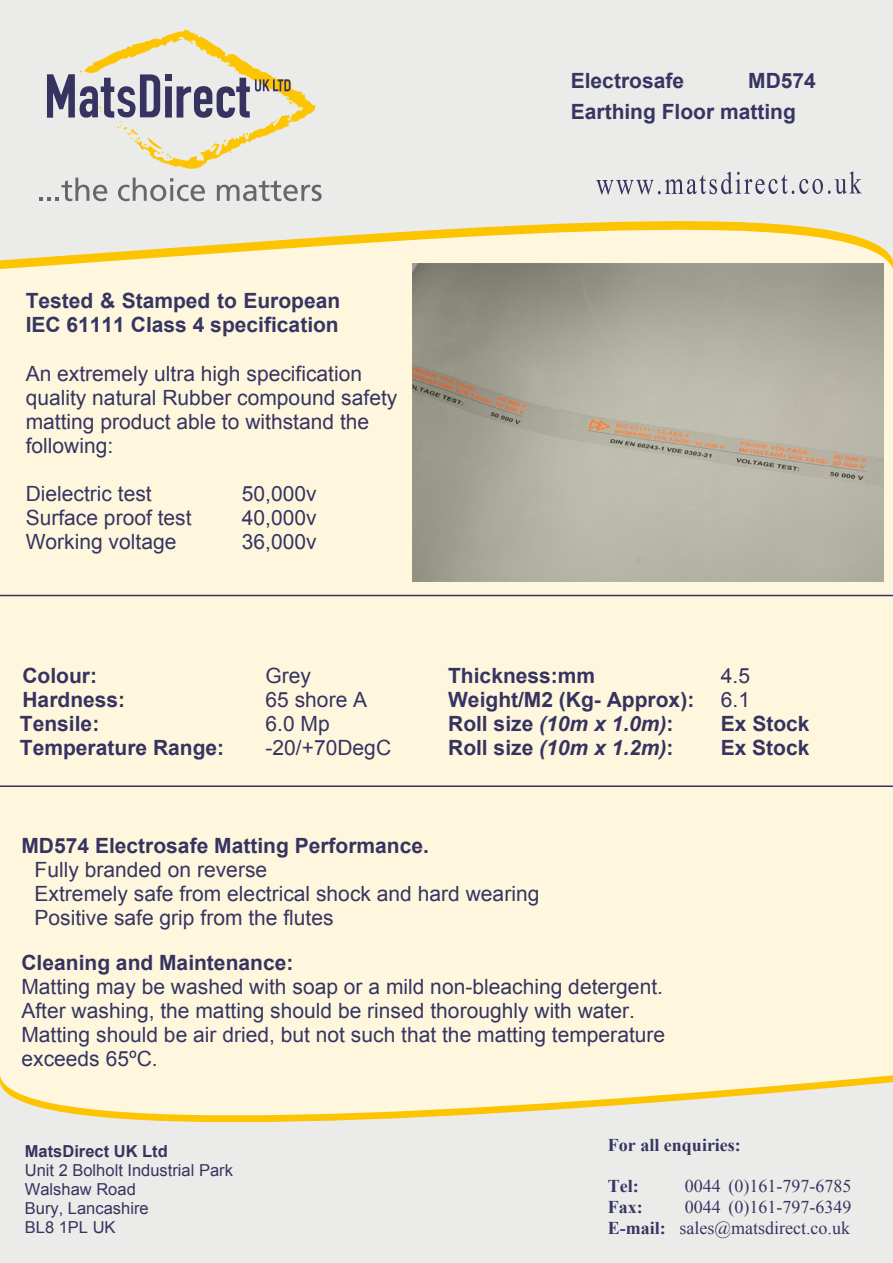
<style>
.page{position:relative;width:893px;height:1263px;background:#fff}
.page>*{position:absolute;margin:0;border:0;box-sizing:border-box;transform-origin:0 0}
.t1{font:21px/24.2px "Arial";color:#363563}
.t2{font:700 21px "Arial";color:#373361}
.t3{font:700 21px/24.2px "Arial";color:#363563}
.t4{font:italic 700 21px "Arial";color:#373361}
.t5{font:21px "Arial";color:#373361}
.t6{font:18px/20.7px "Times New Roman";color:#363563;text-align:right}
.t7{font:700 18px "Times New Roman";color:#363563}
.t8{font:16.5px/18.9px "Arial";color:#373361}
.t9{font:700 16.5px "Arial";color:#373361}
.s1{font-style:normal}
.s2{font-weight:700}
</style>
<div class="page">
<div style="left:0;top:126px;width:893px;height:1137px;background:#fef7dd"></div>
<svg style="left:0;top:260px;width:893px;height:9px"></svg>
<svg style="left:0;top:0;width:893px;height:260px;background:#edebdf"></svg>
<svg style="left:39px;top:178px;width:68px;height:23px;background:#cacbca"></svg>
<svg style="left:118px;top:178px;width:87px;height:23px;background:#c4c5c4"></svg>
<svg style="left:217px;top:180px;width:105px;height:21px;background:#bfc0bf"></svg>
<svg style="left:47px;top:29px;width:269px;height:140px;background:#d8d2c2"></svg>
<svg style="left:0;top:1082px;width:893px;height:181px;background:#edebdf"></svg>
<hr style="left:0;top:595px;width:893px;height:1px;background:#373361">
<hr style="left:0;top:785px;width:893px;height:2px;background:#373361">
<svg style="left:596px;top:171px;width:266px;height:24px;background:#cbcbd1"></svg>
<img style="left:412px;top:264px;width:472px;height:317px">
<p class="t3" style="left:571px;top:71px;width:115px">Electrosafe</p>
<p class="t3" style="left:571px;top:67px;width:247px;line-height:31px;text-indent:177px">MD574<br>Earthing Floor matting</p>
<p class="t3" style="left:26px;top:291px;width:316px">Tested &amp; Stamped to European<br>IEC 61111 Class 4 specification</p>
<p class="t1" style="left:26px;top:363px;width:373px">An extremely ultra high specification quality natural Rubber compound safety matting product able to withstand the following:</p>
<p class="t1" style="left:26px;top:483px;width:128px">Dielectric test</p>
<p class="t1" style="left:242px;top:483px;width:76px">50,000v</p>
<p class="t1" style="left:26px;top:508px;width:167px">Surface proof test</p>
<p class="t1" style="left:242px;top:508px;width:76px">40,000v</p>
<p class="t1" style="left:26px;top:532px;width:152px">Working voltage</p>
<p class="t1" style="left:242px;top:532px;width:76px">36,000v</p>
<p class="t2" style="left:22px;top:668px;width:76px">Colour:</p>
<p class="t5" style="left:266px;top:668px;width:47px">Grey</p>
<p class="t2" style="left:22px;top:692px;width:104px">Hardness:</p>
<p class="t5" style="left:266px;top:692px;width:103px">65 shore A</p>
<p class="t2" style="left:20px;top:716px;width:81px">Tensile:</p>
<p class="t5" style="left:266px;top:716px;width:66px">6.0 Mp</p>
<p class="t2" style="left:20px;top:740px;width:206px">Temperature Range:</p>
<p class="t5" style="left:266px;top:740px;width:127px">-20/+70DegC</p>
<p class="t2" style="left:448px;top:668px;width:149px">Thickness:mm</p>
<p class="t5" style="left:721px;top:668px;width:31px">4.5</p>
<p class="t2" style="left:448px;top:692px;width:248px">Weight/M2 (Kg- Approx):</p>
<p class="t5" style="left:721px;top:692px;width:31px">6.1</p>
<p class="t4" style="left:448px;top:716px;width:227px"><span class="s1">Roll size</span> (10m x 1.0m)<span class="s1">:</span></p>
<p class="t2" style="left:721px;top:716px;width:90px">Ex Stock</p>
<p class="t4" style="left:448px;top:740px;width:227px"><span class="s1">Roll size</span> (10m x 1.2m)<span class="s1">:</span></p>
<p class="t2" style="left:721px;top:740px;width:90px">Ex Stock</p>
<p class="t2" style="left:21px;top:837px;width:409px">MD574 Electrosafe Matting Performance.</p>
<p class="t1" style="left:35px;top:859px;width:506px">Fully branded on reverse<br>Extremely safe from electrical shock and hard wearing<br>Positive safe grip from the flutes</p>
<p class="t2" style="left:21px;top:955px;width:273px">Cleaning and Maintenance:</p>
<p class="t1" style="left:21px;top:976px;width:645px">Matting may be washed with soap or a mild non-bleaching detergent.<br>After washing, the matting should be rinsed thoroughly with water.<br>Matting should be air dried, but not such that the matting temperature exceeds 65ºC.</p>
<p class="t9" style="left:25px;top:1145px;width:144px">MatsDirect UK Ltd</p>
<p class="t8" style="left:25px;top:1163px;width:210px">Unit 2 Bolholt Industrial Park<br>Walshaw Road<br>Bury, Lancashire<br>BL8 1PL UK</p>
<p class="t7" style="left:608px;top:1139px;width:135px">For all enquiries:</p>
<p class="t7" style="left:608px;top:1180px;width:32px">Tel:</p>
<p class="t6" style="left:685px;top:1178px;width:168px">0044 (0)161-797-6785</p>
<p class="t7" style="left:608px;top:1201px;width:37px">Fax:</p>
<p class="t6" style="left:608px;top:1198px;width:245px">0044 (0)161-797-6349<br><span class="s2">E-mail:</span> sales@matsdirect.co.uk</p>
</div>
